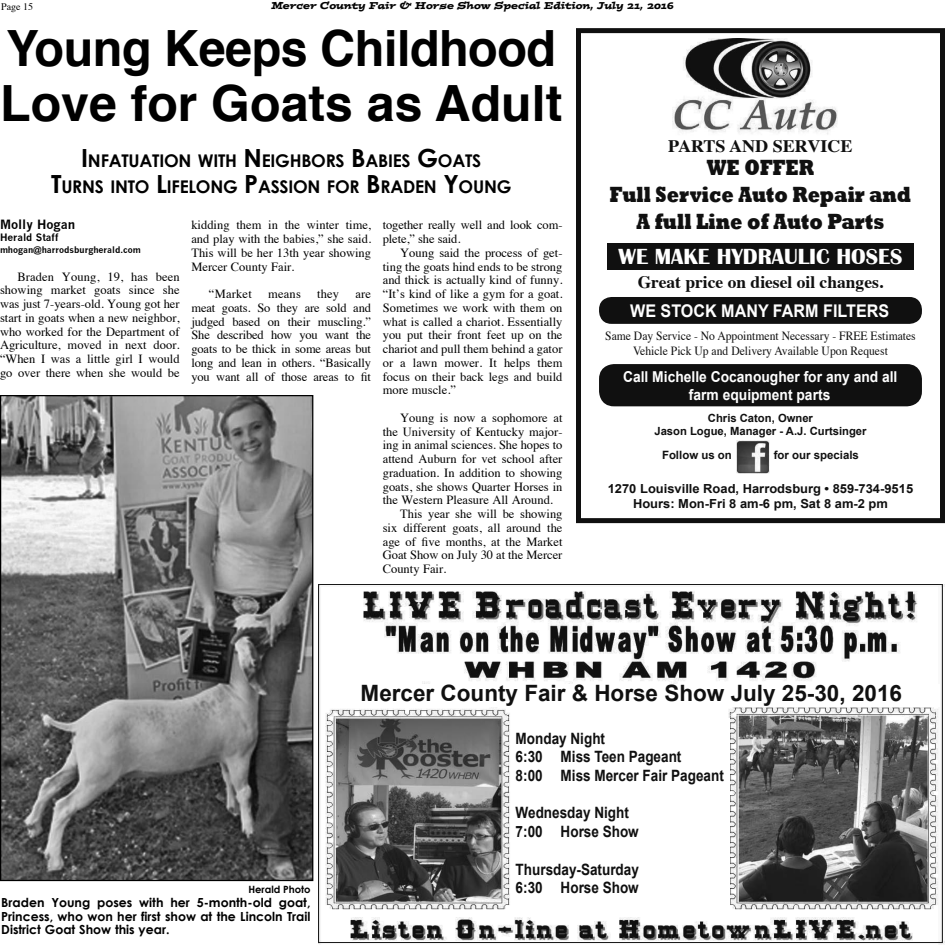
<style>
.page{position:relative;width:945px;height:945px;background:#fff}
.page>*{position:absolute;margin:0;border:0;box-sizing:border-box;transform-origin:0 0}
.t1{font:700 50px/55px "Helvetica";letter-spacing:-.01em;color:#000}
.t2{font:800 22.62px/27.1px "Rockwell";color:#101010;text-align:center;scale:.79 1}
.t3{font:700 22.5px "Arial";color:#101010}
.t4{font:700 22.5px "Britannic";color:#fff}
.t5{font:700 17.5px/26.2px "Century Gothic";letter-spacing:-.015em;color:#000;text-align:center}
.t6{font:700 17.5px "Times";color:#101010}
.t7{font:700 17.5px "Arial";color:#fff;scale:.92 1}
.t8{font:700 15.62px/18.8px "Arial";color:#101010;scale:.87 1}
.t9{font:700 15px/18px "Arial";color:#fff;text-align:center;scale:.92 1}
.t10{font:12.5px/13.8px "Times";color:#000;text-align:justify}
.t11{font:700 12.5px/13.8px "Century Gothic";color:#000;text-align:justify}
.t12{font:12.5px/15px "Times";color:#101010;text-align:center;scale:.93 1}
.t13{font:700 12.5px/15px "Arial";color:#101010;text-align:center}
.t14{font:700 12.5px "News Gothic";letter-spacing:-.005em;color:#000}
.t15{font:700 11.38px "Arial";color:#101010}
.t16{font:700 11.25px/12.5px "Arial";color:#101010;text-align:center}
.t17{font:italic 10px "Postino Std";color:#000}
.t18{font:700 10px "News Gothic";letter-spacing:-.005em;color:#000}
.t19{font:700 10px "Century Gothic";color:#000}
.t20{font:10px "Times";color:#000}
.t21{font:700 8.75px "News Gothic";letter-spacing:-.005em;color:#000}
.s1{font-size:25px}
</style>
<div class="page">
<svg style="left:576px;top:28px;width:369px;height:495px"></svg>
<img style="left:673px;top:38px;width:209px;height:98px">
<div style="left:599px;top:364px;width:323px;height:42px;background:#101010;border-radius:15px"></div>
<div style="left:599px;top:297px;width:323px;height:27px;background:#101010;border-radius:12px"></div>
<div style="left:607px;top:243px;width:307px;height:26px;background:#101010"></div>
<img style="left:737px;top:441px;width:32px;height:33px">
<img style="left:2px;top:397px;width:309px;height:482px">
<div style="left:0;top:395px;width:313px;height:486px;border:1px solid #000"></div>
<img style="left:318px;top:584px;width:626px;height:360px">
<div style="left:513px;top:718px;width:217px;height:194px;background:#fff"></div>
<div style="left:323px;top:684px;width:616px;height:23px;background:#fff"></div>
<p class="t20" style="left:1px;top:-3px;width:33px">Page 15</p>
<p class="t17" style="left:271px;top:-2px;width:404px">Mercer County Fair &amp; Horse Show Special Edition, July 21, 2016</p>
<p class="t1" style="left:0;top:21px;width:564px">Young Keeps Childhood<br>Love for Goats as Adult</p>
<p class="t5" style="left:51px;top:147px;width:462px"><span class="s1">I</span>NFATUATION WITH <span class="s1">N</span> EIGHBORS <span class="s1">B</span>ABIES <span class="s1">G</span>OATS<br><span class="s1">T</span>URNS INTO <span class="s1">L</span>IFELONG <span class="s1">P</span>ASSION FOR <span class="s1">B</span> RADEN <span class="s1">Y</span>OUNG</p>
<p class="t14" style="left:0;top:217px;width:77px">Molly Hogan</p>
<p class="t18" style="left:0;top:231px;width:60px">Herald Staff</p>
<p class="t21" style="left:0;top:245px;width:142px">mhogan@harrodsburgherald.com</p>
<p class="t10" style="left:0;top:269px;width:181px;text-indent:17px">Braden Young, 19, has been showing market goats since she was just 7-years-old. Young got her start in goats when a new neighbor, who worked for the Department of Agriculture, moved in next door. “When I was a little girl I would go over there when she would be</p>
<p class="t10" style="left:191px;top:217px;width:181px">kidding them in the winter time, and play with the babies,” she said.<br>This will be her 13th year showing Mercer County Fair.</p>
<p class="t10" style="left:209px;top:286px;width:44px">“Market</p>
<p class="t10" style="left:268px;top:286px;width:34px">means</p>
<p class="t10" style="left:317px;top:286px;width:24px">they</p>
<p class="t10" style="left:191px;top:286px;width:181px;text-indent:164px">are meat goats. So they are sold and judged based on their muscling.” She described how you want the goats to be thick in some areas but long and lean in others. “Basically you want all of those areas to fit</p>
<p class="t10" style="left:383px;top:217px;width:181px">together really well and look com-</p>
<p class="t10" style="left:383px;top:231px;width:79px">plete,” she said.</p>
<p class="t10" style="left:400px;top:245px;width:164px">Young said the process of get-</p>
<p class="t10" style="left:383px;top:258px;width:181px">ting the goats hind ends to be strong</p>
<p class="t10" style="left:383px;top:272px;width:181px">and thick is actually kind of funny.</p>
<p class="t10" style="left:383px;top:286px;width:181px">“It’s kind of like a gym for a goat.</p>
<p class="t10" style="left:383px;top:300px;width:181px">Sometimes we work with them on</p>
<p class="t10" style="left:383px;top:313px;width:181px">what is called a chariot. Essentially</p>
<p class="t10" style="left:383px;top:327px;width:181px">you put their front feet up on the</p>
<p class="t10" style="left:383px;top:341px;width:181px">chariot and pull them behind a gator</p>
<p class="t10" style="left:383px;top:355px;width:181px">or a lawn mower. It helps them</p>
<p class="t10" style="left:383px;top:368px;width:181px">focus on their back legs and build</p>
<p class="t10" style="left:383px;top:382px;width:75px">more muscle.”</p>
<p class="t10" style="left:400px;top:410px;width:164px">Young is now a sophomore at</p>
<p class="t10" style="left:383px;top:423px;width:181px">the University of Kentucky major-</p>
<p class="t10" style="left:383px;top:437px;width:181px">ing in animal sciences. She hopes to</p>
<p class="t10" style="left:383px;top:451px;width:181px">attend Auburn for vet school after</p>
<p class="t10" style="left:383px;top:465px;width:181px">graduation. In addition to showing</p>
<p class="t10" style="left:383px;top:478px;width:181px">goats, she shows Quarter Horses in</p>
<p class="t10" style="left:383px;top:492px;width:172px">the Western Pleasure All Around.</p>
<p class="t10" style="left:400px;top:506px;width:164px">This year she will be showing</p>
<p class="t10" style="left:383px;top:520px;width:181px">six different goats, all around the</p>
<p class="t10" style="left:383px;top:533px;width:181px">age of five months, at the Market</p>
<p class="t10" style="left:383px;top:547px;width:181px">Goat Show on July 30 at the Mercer</p>
<p class="t10" style="left:383px;top:561px;width:65px">County Fair.</p>
<p class="t6" style="left:668px;top:129px;width:186px">PARTS AND SERVICE</p>
<p class="t2" style="left:610px;top:154px;width:383px">WE OFFER<br>Full Service Auto Repair and<br>A full Line of Auto Parts</p>
<p class="t4" style="left:619px;top:243px;width:286px">WE MAKE HYDRAULIC HOSES</p>
<p class="t6" style="left:638px;top:265px;width:247px">Great price on diesel oil changes.</p>
<p class="t7" style="left:630px;top:300px;width:283px">WE STOCK MANY FARM FILTERS</p>
<p class="t12" style="left:605px;top:327px;width:335px">Same Day Service - No Appointment Necessary - FREE Estimates<br>Vehicle Pick Up and Delivery Available Upon Request</p>
<p class="t9" style="left:623px;top:369px;width:300px">Call Michelle Cocanougher for any and all farm equipment parts</p>
<p class="t16" style="left:654px;top:412px;width:214px">Chris Caton, Owner<br>Jason Logue, Manager - A.J. Curtsinger</p>
<p class="t15" style="left:662px;top:447px;width:71px">Follow us on</p>
<p class="t15" style="left:774px;top:447px;width:87px">for our specials</p>
<p class="t13" style="left:608px;top:481px;width:307px">1270 Louisville Road, Harrodsburg • 859-734-9515<br>Hours: Mon-Fri 8 am-6 pm, Sat 8 am-2 pm</p>
<p class="t19" style="left:248px;top:883px;width:64px">Herald Photo</p>
<p class="t11" style="left:1px;top:895px;width:311px">Braden Young poses with her 5-month-old goat, Princess, who won her first show at the Lincoln Trail District Goat Show this year.</p>
<p class="t3" style="left:361px;top:678px;width:543px">Mercer County Fair &amp; Horse Show July 25-30, 2016</p>
<p class="t8" style="left:516px;top:729px;width:241px">Monday Night<br>6:30 Miss Teen Pageant<br>8:00 Miss Mercer Fair Pageant</p>
<p class="t8" style="left:516px;top:804px;width:143px">Wednesday Night<br>7:00 Horse Show</p>
<p class="t8" style="left:516px;top:860px;width:143px">Thursday-Saturday<br>6:30 Horse Show</p>
</div>
